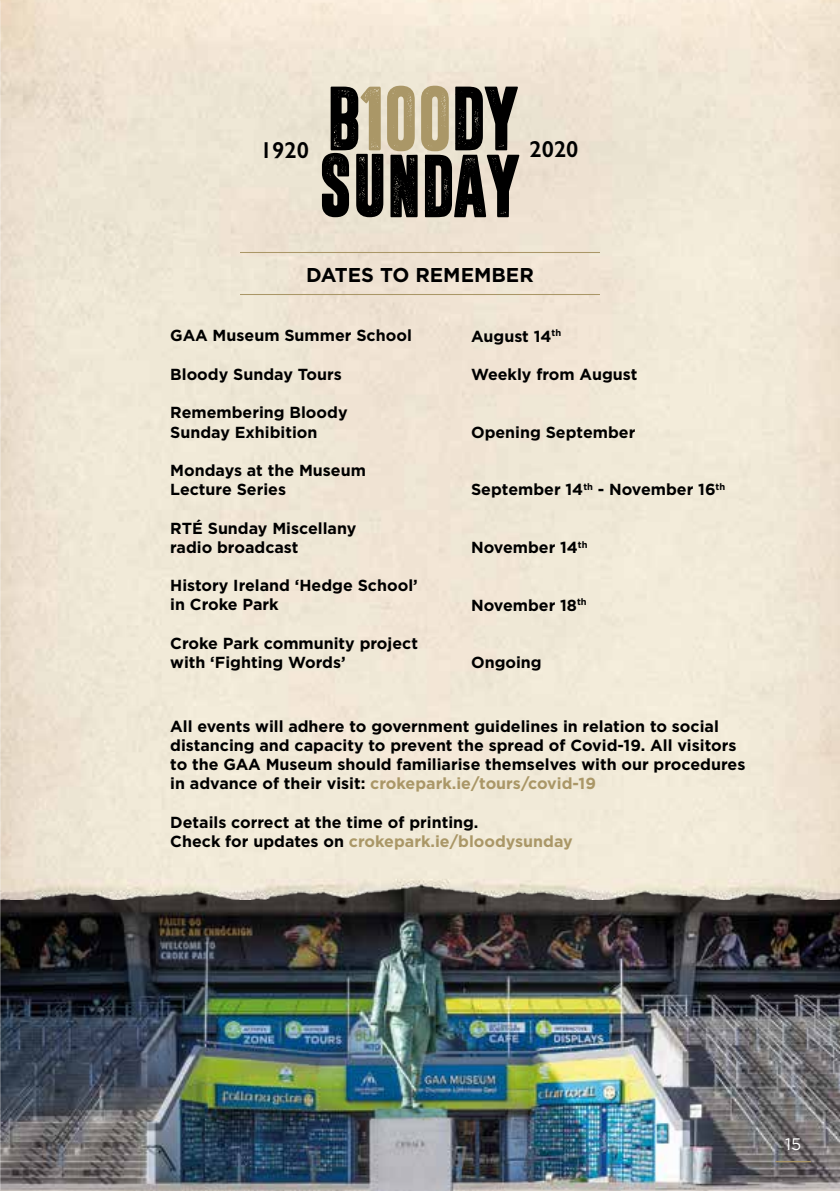
<style>
.page{position:relative;width:840px;height:1191px;background:#fff}
.page>*{position:absolute;margin:0;border:0;box-sizing:border-box;transform-origin:0 0}
.t1{font:79px "Dreamwalker";color:#aa9767}
.t2{font:68.4px "Dreamwalker";letter-spacing:-.02em;color:#000}
.t3{font:600 23.2px "Gill Sans";color:#000}
.t4{font:700 20px "Gotham";color:#000}
.t5{font:16.6px "Gotham";color:#fff}
.t6{font:700 16px/19.2px "Gotham";color:#000}
.s1{color:#aa9767}
</style>
<div class="page">
<img style="left:1px;top:899px;width:838px;height:292px">
<img style="left:1px;top:0;width:838px;height:899px">
<img style="left:0;top:0;width:1px;height:1191px">
<hr style="left:240px;top:252px;width:359px;height:1px;background:#aa9767">
<hr style="left:240px;top:294px;width:359px;height:1px;background:#aa9767">
<hr style="left:775px;top:1160px;width:35px;height:2px;background:#aa9767">
<svg style="left:330px;top:87px;width:28px;height:63px;background:#262522"></svg>
<svg style="left:387px;top:86px;width:27px;height:65px;background:#b7a77d"></svg>
<svg style="left:421px;top:86px;width:27px;height:65px;background:#b7a77d"></svg>
<svg style="left:455px;top:87px;width:62px;height:63px;background:#53504a"></svg>
<h1 class="t1" style="left:355px;top:76px;width:36px">1</h1>
<h2 class="t2" style="left:319px;top:153px;width:201px">SUNDAY</h2>
<h3 class="t3" style="left:260px;top:136px;width:50px">1920</h3>
<h3 class="t3" style="left:529px;top:136px;width:50px">2020</h3>
<p class="t4" style="left:306px;top:261px;width:229px">DATES TO REMEMBER</p>
<p class="t6" style="left:170px;top:326px;width:243px">GAA Museum Summer School</p>
<p class="t6" style="left:170px;top:364px;width:173px">Bloody Sunday Tours</p>
<p class="t6" style="left:170px;top:403px;width:179px">Remembering Bloody<br>Sunday Exhibition</p>
<p class="t6" style="left:170px;top:460px;width:197px">Mondays at the Museum<br>Lecture Series</p>
<p class="t6" style="left:170px;top:518px;width:187px">RTÉ Sunday Miscellany radio broadcast</p>
<p class="t6" style="left:170px;top:576px;width:249px">History Ireland ‘Hedge School’ in Croke Park</p>
<p class="t6" style="left:170px;top:633px;width:249px">Croke Park community project with ‘Fighting Words’</p>
<p class="t6" style="left:471px;top:326px;width:91px">August 14<sup>th</sup></p>
<p class="t6" style="left:471px;top:365px;width:168px">Weekly from August</p>
<p class="t6" style="left:471px;top:422px;width:166px">Opening September</p>
<p class="t6" style="left:471px;top:480px;width:255px">September 14<sup>th</sup> - November 16<sup>th</sup></p>
<p class="t6" style="left:471px;top:537px;width:118px">November 14<sup>th</sup></p>
<p class="t6" style="left:471px;top:595px;width:117px">November 18<sup>th</sup></p>
<p class="t6" style="left:471px;top:653px;width:72px">Ongoing</p>
<p class="t6" style="left:170px;top:716px;width:576px">All events will adhere to government guidelines in relation to social distancing and capacity to prevent the spread of Covid-19. All visitors to the GAA Museum should familiarise themselves with our procedures in advance of their visit: <span class="s1">crokepark.ie/tours/covid-19</span></p>
<p class="t6" style="left:170px;top:812px;width:404px">Details correct at the time of printing.<br>Check for updates on <span class="s1">crokepark.ie/bloodysunday</span></p>
<p class="t5" style="left:784px;top:1134px;width:18px">15</p>
</div>
